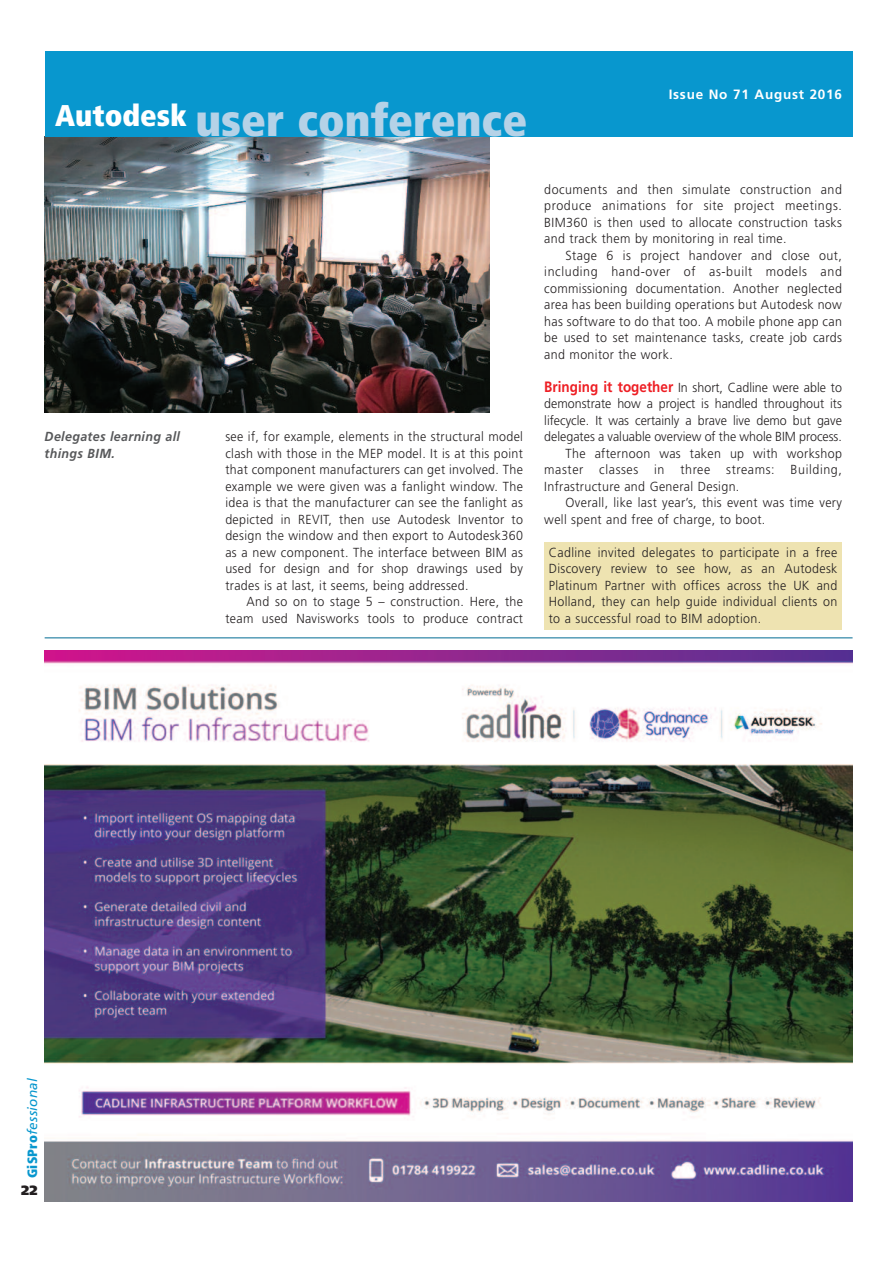
<style>
.page{position:relative;width:893px;height:1263px;background:#fff}
.page>*{position:absolute;margin:0;border:0;box-sizing:border-box;transform-origin:0 0}
.t1{font:900 condensed 45px "Frutiger";color:#b5d2e7}
.t2{font:700 13.5px "Frutiger";letter-spacing:.055em;color:#fff}
.t3{font:italic 13.5px "Frutiger";letter-spacing:.015em;color:#0897ce}
.t4{font:900 13.5px "Frutiger";color:#231f20}
.t5{font:300 13.2px/16.5px "Frutiger";letter-spacing:.03em;color:#231f20;text-align:justify;scale:.95 1}
.t6{font:300 13.2px "Frutiger";color:#231f20;scale:.95 1}
.t7{font:300 13.2px "Frutiger";letter-spacing:.05em;color:#231f20;scale:.95 1}
.t8{font:italic 700 13.2px/16.5px "Frutiger";letter-spacing:.03em;color:#57585a;scale:.95 1}
.s1{font-weight:700;font-size:15px;color:#ee1e24}
.s2{font-weight:900;font-style:normal;font-stretch:condensed}
</style>
<div class="page">
<img style="left:45px;top:136px;width:444px;height:276px">
<img style="left:45px;top:651px;width:808px;height:550px">
<hr style="left:45px;top:638px;width:808px;height:1px;background:#006a93">
<div style="left:45px;top:51px;width:808px;height:85px;background:#0897ce"></div>
<div style="left:544px;top:542px;width:298px;height:87px;background:#eee3b1"></div>
<h1 class="t1" style="left:55px;top:102px;width:474px"><sup>Autodesk</sup> user conference</h1>
<p class="t2" style="left:669px;top:89px;width:175px">Issue No 71 August 2016</p>
<p class="t8" style="left:45px;top:429px;width:144px">Delegates learning all things BIM.</p>
<p class="t5" style="left:225px;top:429px;width:315px">see if, for example, elements in the structural model clash with those in the MEP model. It is at this point that component manufacturers can get involved. The example we were given was a fanlight window. The idea is that the manufacturer can see the fanlight as depicted in REVIT, then use Autodesk Inventor to design the window and then export to Autodesk360 as a new component. The interface between BIM as used for design and for shop drawings used by trades is at last, it seems, being addressed.</p>
<p class="t5" style="left:225px;top:594px;width:315px;text-align:right">And so on to stage 5 – construction. Here, the team used Navisworks tools to produce contract</p>
<p class="t5" style="left:544px;top:182px;width:315px">documents and then simulate construction and produce animations for site project meetings.<br>BIM360 is then used to allocate construction tasks and track them by monitoring in real time.</p>
<p class="t5" style="left:544px;top:248px;width:315px;text-indent:21px">Stage 6 is project handover and close out, including hand-over of as-built models and commissioning documentation. Another neglected area has been building operations but Autodesk now has software to do that too. A mobile phone app can be used to set maintenance tasks, create job cards and monitor the work.</p>
<p class="t6" style="left:544px;top:382px;width:315px"><span class="s1">Bringing it together</span> In short, Cadline were able to</p>
<p class="t6" style="left:544px;top:398px;width:315px">demonstrate how a project is handled throughout its</p>
<p class="t6" style="left:544px;top:415px;width:315px">lifecycle. It was certainly a brave live demo but gave</p>
<p class="t6" style="left:544px;top:431px;width:315px">delegates a valuable overview of the whole BIM process.</p>
<p class="t5" style="left:566px;top:446px;width:292px">The afternoon was taken up with workshop</p>
<p class="t7" style="left:544px;top:464px;width:315px">master classes in three streams: Building,</p>
<p class="t5" style="left:544px;top:479px;width:207px">Infrastructure and General Design.</p>
<p class="t5" style="left:566px;top:495px;width:292px">Overall, like last year’s, this event was time very</p>
<p class="t5" style="left:544px;top:512px;width:234px">well spent and free of charge, to boot.</p>
<p class="t5" style="left:549px;top:545px;width:305px">Cadline invited delegates to participate in a free Discovery review to see how, as an Autodesk Platinum Partner with offices across the UK and Holland, they can help guide individual clients on to a successful road to BIM adoption.</p>
<p class="t3" style="left:27px;top:1178px;width:101px;rotate:-90deg"><span class="s2">GiSPro</span>fessional</p>
<p class="t4" style="left:21px;top:1185px;width:18px">22</p>
</div>
